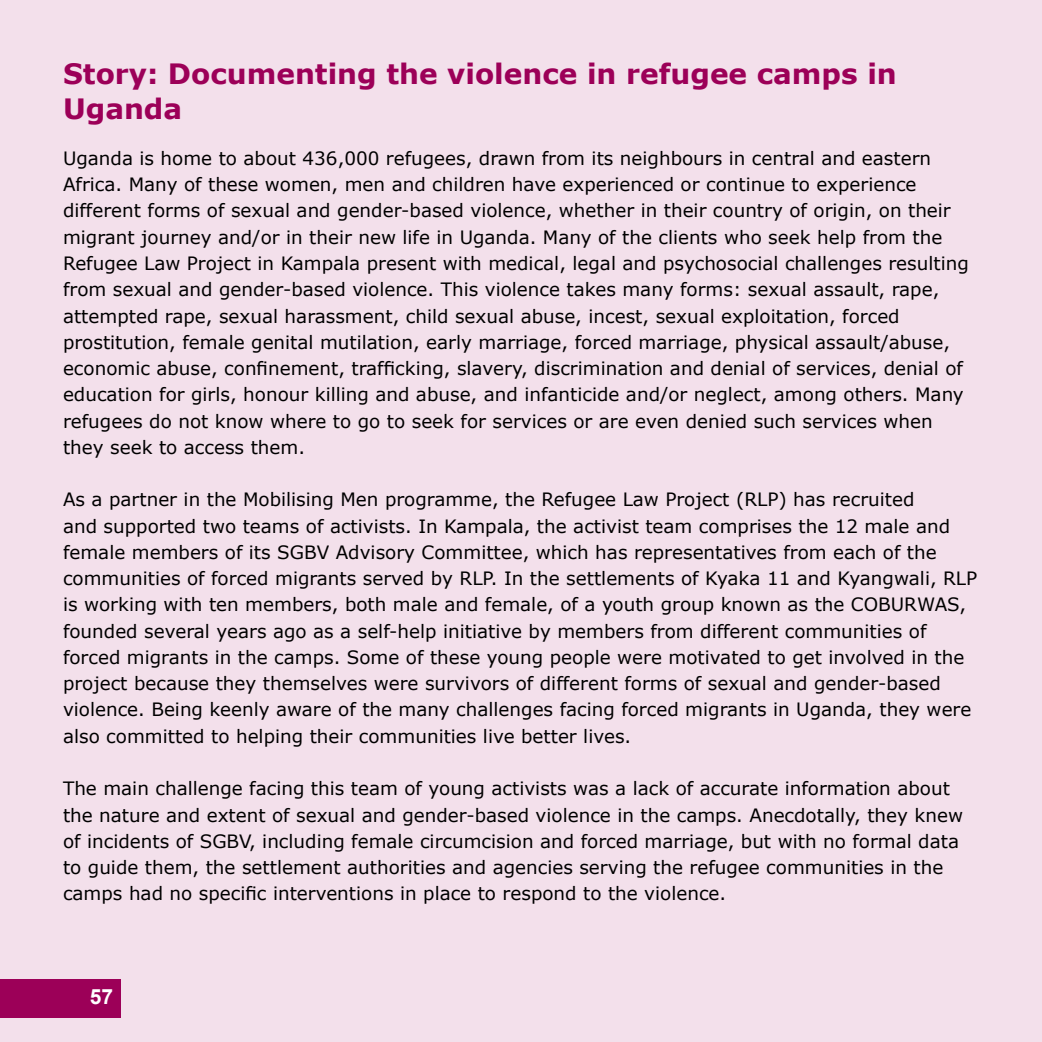
<style>
.page{position:relative;width:1042px;height:1042px;background:#f3e0eb}
.page>*{position:absolute;margin:0;border:0;box-sizing:border-box;transform-origin:0 0}
.t1{font:700 28px/35px "Verdana";color:#9c0058}
.t2{font:700 21px "Arial";color:#fff}
.t3{font:18.38px/26.2px "Verdana";color:#000}
</style>
<div class="page">
<div style="left:0;top:979px;width:121px;height:38px;background:#9c0058"></div>
<h1 class="t1" style="left:63px;top:56px;width:835px">Story: Documenting the violence in refugee camps in<br>Uganda</h1>
<p class="t3" style="left:63px;top:145px;width:907px">Uganda is home to about 436,000 refugees, drawn from its neighbours in central and eastern Africa. Many of these women, men and children have experienced or continue to experience different forms of sexual and gender-based violence, whether in their country of origin, on their migrant journey and/or in their new life in Uganda. Many of the clients who seek help from the Refugee Law Project in Kampala present with medical, legal and psychosocial challenges resulting from sexual and gender-based violence. This violence takes many forms: sexual assault, rape, attempted rape, sexual harassment, child sexual abuse, incest, sexual exploitation, forced prostitution, female genital mutilation, early marriage, forced marriage, physical assault/abuse, economic abuse, confinement, trafficking, slavery, discrimination and denial of services, denial of education for girls, honour killing and abuse, and infanticide and/or neglect, among others. Many refugees do not know where to go to seek for services or are even denied such services when they seek to access them.</p>
<p class="t3" style="left:63px;top:486px;width:916px">As a partner in the Mobilising Men programme, the Refugee Law Project (RLP) has recruited<br>and supported two teams of activists. In Kampala, the activist team comprises the 12 male and female members of its SGBV Advisory Committee, which has representatives from each of the communities of forced migrants served by RLP. In the settlements of Kyaka 11 and Kyangwali, RLP is working with ten members, both male and female, of a youth group known as the COBURWAS, founded several years ago as a self-help initiative by members from different communities of forced migrants in the camps. Some of these young people were motivated to get involved in the project because they themselves were survivors of different forms of sexual and gender-based violence. Being keenly aware of the many challenges facing forced migrants in Uganda, they were also committed to helping their communities live better lives.</p>
<p class="t3" style="left:63px;top:775px;width:901px">The main challenge facing this team of young activists was a lack of accurate information about the nature and extent of sexual and gender-based violence in the camps. Anecdotally, they knew of incidents of SGBV, including female circumcision and forced marriage, but with no formal data to guide them, the settlement authorities and agencies serving the refugee communities in the camps had no specific interventions in place to respond to the violence.</p>
<p class="t2" style="left:90px;top:983px;width:25px">57</p>
</div>
